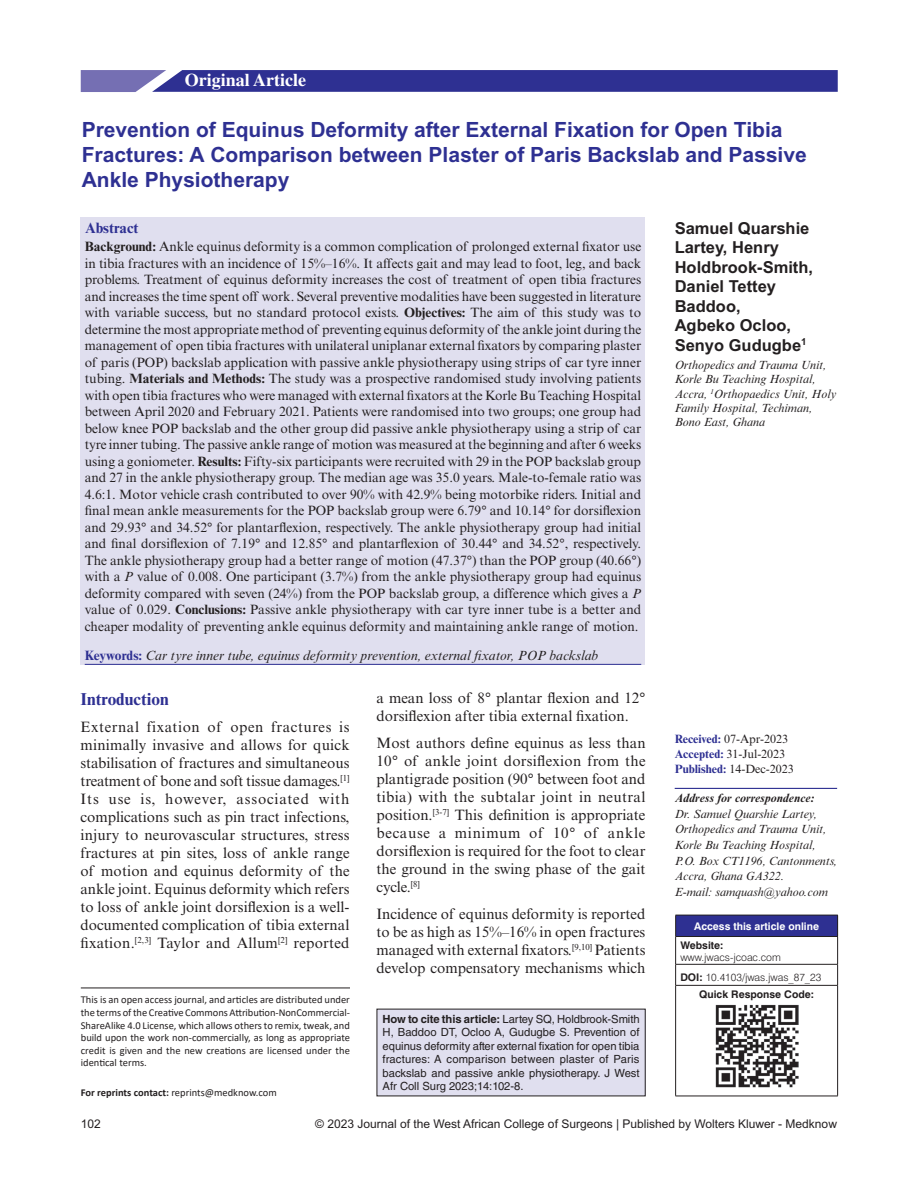
<style>
.page{position:relative;width:918px;height:1188px;background:#fff}
.page>*{position:absolute;margin:0;border:0;box-sizing:border-box;transform-origin:0 0}
.t1{font:700 21px/25px "Arial MT Std";color:#2e3092}
.t2{font:700 18px "Times LT Std";color:#fff}
.t3{font:700 17.25px "Times New Roman MT Std";color:#2e3092}
.t4{font:700 16.5px/19.5px "Arial MT Std";color:#231f20}
.t5{font:15px/18px "Times New Roman MT Std";color:#231f20;text-align:justify}
.t6{font:700 15px "Times New Roman MT Std";color:#2e3092}
.t7{font:13.5px/16.5px "Times New Roman MT Std";color:#231f20;text-align:justify}
.t8{font:italic 13.5px "Times New Roman MT Std";color:#231f20}
.t9{font:italic 12px/15.8px "Times New Roman MT Std";color:#231f20}
.t10{font:12px "Arial MT Std";color:#231f20}
.t11{font:12px/15px "Times New Roman MT Std";color:#231f20}
.t12{font:italic 700 12px "Times New Roman MT Std";color:#231f20}
.t13{font:11.25px/13.5px "Helvetica LT Std";color:#231f20;text-align:justify}
.t14{font:10.5px/12.6px "Calibri";color:#231f20;text-align:justify}
.t15{font:300 10.5px/19.5px "Swiss 721 BT";color:#231f20}
.t16{font:700 10.5px "Swiss 721 BT";color:#231f20}
.t17{font:700 10.5px "Swiss 721 BT";color:#fff}
.s1{font-weight:700}
.s2{font-style:italic}
.s3{font-weight:700;font-style:normal;color:#2e3092}
.s4{font-weight:700;color:#2e3092}
</style>
<div class="page">
<svg style="left:81px;top:70px;width:757px;height:22px;background:#3b3c98"></svg>
<div style="left:81px;top:218px;width:564px;height:31px;background:#e0dfef"></div>
<div style="left:81px;top:228px;width:564px;height:422px;background:#e0dfef"></div>
<div style="left:81px;top:635px;width:564px;height:30px;background:#e0dfef"></div>
<hr style="left:85px;top:664px;width:556px;height:1px;background:#2e3092">
<div style="left:676px;top:915px;width:162px;height:22px;background:#2e3092"></div>
<hr style="left:675px;top:964px;width:163px;height:1px;background:#231f20">
<hr style="left:675px;top:985px;width:163px;height:1px;background:#231f20">
<hr style="left:675px;top:986px;width:1px;height:110px;background:#231f20">
<hr style="left:837px;top:986px;width:1px;height:110px;background:#231f20">
<hr style="left:675px;top:1096px;width:163px;height:1px;background:#231f20">
<hr style="left:675px;top:915px;width:163px;height:1px;background:#231f20">
<svg style="left:675px;top:915px;width:1px;height:70px"></svg>
<svg style="left:837px;top:915px;width:1px;height:70px"></svg>
<hr style="left:675px;top:936px;width:163px;height:1px;background:#231f20">
<img style="left:715px;top:1004px;width:83px;height:84px">
<hr style="left:675px;top:788px;width:162px;height:1px;background:#2e3092">
<div style="left:377px;top:1009px;width:268px;height:87px;background:#e0dfef"></div>
<hr style="left:81px;top:988px;width:269px;height:1px;background:#231f20">
<h2 class="t2" style="left:185px;top:70px;width:123px">Original Article</h2>
<h1 class="t1" style="left:82px;top:117px;width:727px">Prevention of Equinus Deformity after External Fixation for Open Tibia<br>Fractures: A Comparison between Plaster of Paris Backslab and Passive<br>Ankle Physiotherapy</h1>
<p class="t6" style="left:85px;top:219px;width:55px">Abstract</p>
<p class="t7" style="left:85px;top:238px;width:558px"><span class="s1">Background:</span> Ankle equinus deformity is a common complication of prolonged external fixator use in tibia fractures with an incidence of 15%–16%. It affects gait and may lead to foot, leg, and back problems. Treatment of equinus deformity increases the cost of treatment of open tibia fractures and increases the time spent off work. Several preventive modalities have been suggested in literature with variable success, but no standard protocol exists. <span class="s1">Objectives:</span> The aim of this study was to determine the most appropriate method of preventing equinus deformity of the ankle joint during the management of open tibia fractures with unilateral uniplanar external fixators by comparing plaster of paris (POP) backslab application with passive ankle physiotherapy using strips of car tyre inner tubing. <span class="s1">Materials and Methods:</span> The study was a prospective randomised study involving patients with open tibia fractures who were managed with external fixators at the Korle Bu Teaching Hospital between April 2020 and February 2021. Patients were randomised into two groups; one group had below knee POP backslab and the other group did passive ankle physiotherapy using a strip of car tyre inner tubing. The passive ankle range of motion was measured at the beginning and after 6 weeks using a goniometer. <span class="s1">Results:</span> Fifty-six participants were recruited with 29 in the POP backslab group and 27 in the ankle physiotherapy group. The median age was 35.0 years. Male-to-female ratio was 4.6:1. Motor vehicle crash contributed to over 90% with 42.9% being motorbike riders. Initial and final mean ankle measurements for the POP backslab group were 6.79° and 10.14° for dorsiflexion and 29.93° and 34.52° for plantarflexion, respectively. The ankle physiotherapy group had initial and final dorsiflexion of 7.19° and 12.85° and plantarflexion of 30.44° and 34.52°, respectively.<br>The ankle physiotherapy group had a better range of motion (47.37°) than the POP group (40.66°) with a <span class="s2">P</span> value of 0.008. One participant (3.7%) from the ankle physiotherapy group had equinus deformity compared with seven (24%) from the POP backslab group, a difference which gives a <span class="s2">P </span>value of 0.029. <span class="s1">Conclusions:</span> Passive ankle physiotherapy with car tyre inner tube is a better and cheaper modality of preventing ankle equinus deformity and maintaining ankle range of motion.</p>
<p class="t8" style="left:85px;top:648px;width:515px"><span class="s3">Keywords:</span> Car tyre inner tube, equinus deformity prevention, external fixator, POP backslab</p>
<p class="t3" style="left:81px;top:689px;width:90px">Introduction</p>
<p class="t5" style="left:81px;top:718px;width:271px">External fixation of open fractures is minimally invasive and allows for quick stabilisation of fractures and simultaneous treatment of bone and soft tissue damages.<sup>[1] </sup>Its use is, however, associated with complications such as pin tract infections, injury to neurovascular structures, stress fractures at pin sites, loss of ankle range of motion and equinus deformity of the ankle joint. Equinus deformity which refers to loss of ankle joint dorsiflexion is a well&shy;documented complication of tibia external fixation.<sup>[2,3]</sup> Taylor and Allum<sup>[2]</sup> reported</p>
<p class="t5" style="left:376px;top:689px;width:270px">a mean loss of 8° plantar flexion and 12° dorsiflexion after tibia external fixation.</p>
<p class="t5" style="left:376px;top:734px;width:271px">Most authors define equinus as less than 10° of ankle joint dorsiflexion from the plantigrade position (90° between foot and tibia) with the subtalar joint in neutral position.<sup>[3-7]</sup> This definition is appropriate because a minimum of 10° of ankle dorsiflexion is required for the foot to clear the ground in the swing phase of the gait cycle.<sup>[8]</sup></p>
<p class="t5" style="left:376px;top:905px;width:270px">Incidence of equinus deformity is reported to be as high as 15%–16% in open fractures managed with external fixators.<sup>[9,10]</sup> Patients develop compensatory mechanisms which</p>
<p class="t14" style="left:81px;top:993px;width:271px">This is an open access journal, and articles are distributed under the terms of the Creative Commons Attribution-NonCommercial-ShareAlike 4.0 License, which allows others to remix, tweak, and build upon the work non-commercially, as long as appropriate credit is given and the new creations are licensed under the identical terms.</p>
<p class="t14" style="left:81px;top:1086px;width:198px"><span class="s1">For reprints contact:</span> reprints@medknow.com</p>
<p class="t13" style="left:383px;top:1012px;width:259px"><span class="s1">How to cite this article:</span> Lartey SQ, Holdbrook-Smith H, Baddoo DT, Ocloo A, Gudugbe S. Prevention of equinus deformity after external fixation for open tibia fractures: A comparison between plaster of Paris backslab and passive ankle physiotherapy. J West Afr Coll Surg 2023;14:102-8.</p>
<p class="t4" style="left:675px;top:218px;width:140px">Samuel Quarshie<br>Lartey, Henry<br>Holdbrook-Smith,<br>Daniel Tettey<br>Baddoo,<br>Agbeko Ocloo,<br>Senyo Gudugbe<sup>1</sup></p>
<p class="t9" style="left:675px;top:358px;width:163px;line-height:14.2px">Orthopedics and Trauma Unit,<br>Korle Bu Teaching Hospital,<br>Accra, <sup>1</sup>Orthopaedics Unit, Holy<br>Family Hospital, Techiman,<br>Bono East, Ghana</p>
<p class="t11" style="left:675px;top:731px;width:121px"><span class="s4">Received:</span> 07-Apr-2023<br><span class="s4">Accepted:</span> 31-Jul-2023<br><span class="s4">Published:</span> 14-Dec-2023</p>
<p class="t12" style="left:675px;top:790px;width:141px">Address for correspondence:</p>
<p class="t9" style="left:675px;top:806px;width:164px">Dr. Samuel Quarshie Lartey,<br>Orthopedics and Trauma Unit,<br>Korle Bu Teaching Hospital,<br>P.O. Box CT1196, Cantonments,<br>Accra, Ghana GA322.<br>E-mail: samquash@yahoo.com</p>
<p class="t17" style="left:694px;top:920px;width:126px">Access this article online</p>
<p class="t16" style="left:680px;top:938px;width:45px">Website:</p>
<p class="t15" style="left:680px;top:948px;width:143px">www.jwacs-jcoac.com<br><span class="s1">DOI:</span> 10.4103/jwas.jwas_87_23</p>
<p class="t16" style="left:699px;top:988px;width:116px">Quick Response Code:</p>
<p class="t10" style="left:81px;top:1117px;width:22px">102</p>
<p class="t10" style="left:315px;top:1117px;width:523px">© 2023 Journal of the West African College of Surgeons | Published by Wolters Kluwer ‑ Medknow</p>
</div>
